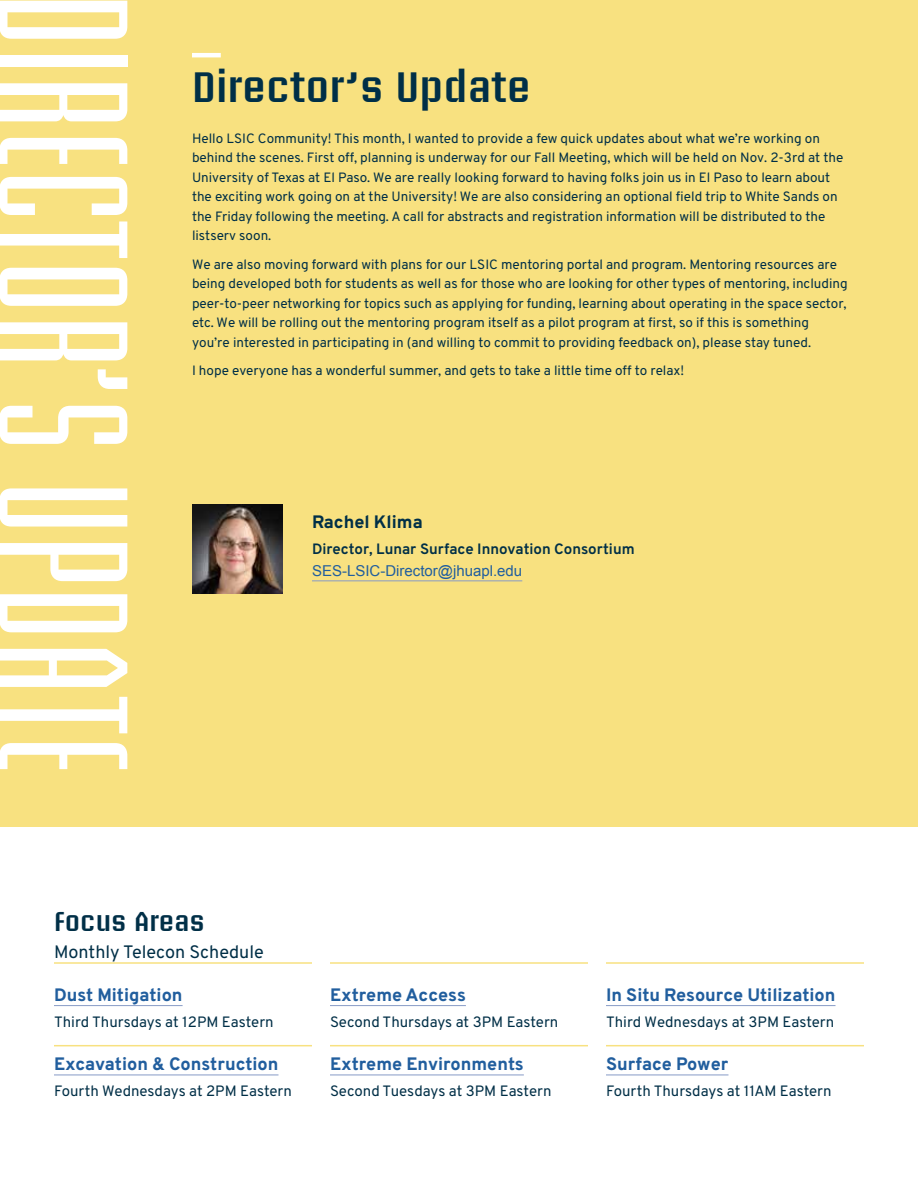
<style>
.page{position:relative;width:918px;height:1188px;background:#fff}
.page>*{position:absolute;margin:0;border:0;box-sizing:border-box;transform-origin:0 0}
.t1{font:600 condensed 154.2px "Briem Akademi Std";letter-spacing:.02em;color:#fff}
.t2{font:600 42px "Briem Akademi Std";color:#002f47}
.t3{font:600 27px "Briem Akademi Std";color:#002f47}
.t4{font:800 18px "Overpass";color:#215e9e}
.t5{font:18px "Overpass";color:#002f47}
.t6{font:800 18px "Overpass";color:#002f47}
.t7{font:15px "Overpass";color:#002f47}
.t8{font:700 15px "Overpass";color:#002f47}
.t9{font:15px "Arial";color:#215e9e}
.t10{font:13.5px/19.5px "Overpass";color:#002f47}
</style>
<div class="page">
<div style="left:0;top:0;width:918px;height:826px;background:#f8e180"></div>
<hr style="left:192px;top:53px;width:29px;height:4px;background:#fff">
<hr style="left:54px;top:1005px;width:129px;height:1px;background:#879bc6">
<hr style="left:54px;top:1075px;width:225px;height:1px;background:#879bc6">
<hr style="left:330px;top:1005px;width:136px;height:1px;background:#879bc6">
<hr style="left:330px;top:1075px;width:194px;height:1px;background:#879bc6">
<hr style="left:606px;top:1005px;width:230px;height:1px;background:#879bc6">
<hr style="left:606px;top:1075px;width:122px;height:1px;background:#879bc6">
<hr style="left:54px;top:962px;width:258px;height:2px;background:#f8e180">
<hr style="left:330px;top:962px;width:258px;height:2px;background:#f8e180">
<hr style="left:606px;top:962px;width:258px;height:2px;background:#f8e180">
<hr style="left:54px;top:1045px;width:258px;height:1px;background:#f8e180">
<hr style="left:330px;top:1045px;width:258px;height:1px;background:#f8e180">
<hr style="left:606px;top:1045px;width:258px;height:1px;background:#f8e180">
<hr style="left:312px;top:580px;width:210px;height:1px;background:#879bc6">
<img style="left:192px;top:504px;width:91px;height:89px">
<h1 class="t1" style="left:146px;top:-6px;width:780px;rotate:90deg">DIRECTOR’S UPDATE</h1>
<h2 class="t2" style="left:192px;top:64px;width:340px">Director’s Update</h2>
<p class="t10" style="left:192px;top:129px;width:653px">Hello LSIC Community! This month, I wanted to provide a few quick updates about what we’re working on behind the scenes. First off, planning is underway for our Fall Meeting, which will be held on Nov. 2-3rd at the University of Texas at El Paso. We are really looking forward to having folks join us in El Paso to learn about the exciting work going on at the University! We are also considering an optional field trip to White Sands on the Friday following the meeting. A call for abstracts and registration information will be distributed to the listserv soon.</p>
<p class="t10" style="left:192px;top:255px;width:657px">We are also moving forward with plans for our LSIC mentoring portal and program. Mentoring resources are being developed both for students as well as for those who are looking for other types of mentoring, including peer-to-peer networking for topics such as applying for funding, learning about operating in the space sector, etc. We will be rolling out the mentoring program itself as a pilot program at first, so if this is something you’re interested in participating in (and willing to commit to providing feedback on), please stay tuned.</p>
<p class="t10" style="left:192px;top:361px;width:494px">I hope everyone has a wonderful summer, and gets to take a little time off to relax!</p>
<h3 class="t6" style="left:312px;top:511px;width:112px">Rachel Klima</h3>
<p class="t8" style="left:312px;top:539px;width:324px">Director, Lunar Surface Innovation Consortium</p>
<p class="t9" style="left:312px;top:561px;width:212px">SES-LSIC-Director@jhuapl.edu</p>
<h3 class="t3" style="left:54px;top:906px;width:153px">Focus Areas</h3>
<h3 class="t5" style="left:54px;top:941px;width:211px">Monthly Telecon Schedule</h3>
<h3 class="t4" style="left:54px;top:984px;width:130px">Dust Mitigation</h3>
<p class="t7" style="left:54px;top:1012px;width:221px">Third Thursdays at 12PM Eastern</p>
<h3 class="t4" style="left:54px;top:1053px;width:226px">Excavation &amp; Construction</h3>
<p class="t7" style="left:54px;top:1082px;width:239px">Fourth Wednesdays at 2PM Eastern</p>
<h3 class="t4" style="left:330px;top:984px;width:137px">Extreme Access</h3>
<p class="t7" style="left:330px;top:1012px;width:230px">Second Thursdays at 3PM Eastern</p>
<h3 class="t4" style="left:330px;top:1053px;width:195px">Extreme Environments</h3>
<p class="t7" style="left:330px;top:1082px;width:223px">Second Tuesdays at 3PM Eastern</p>
<h3 class="t4" style="left:606px;top:984px;width:231px">In Situ Resource Utilization</h3>
<p class="t7" style="left:606px;top:1012px;width:230px">Third Wednesdays at 3PM Eastern</p>
<h3 class="t4" style="left:606px;top:1053px;width:124px">Surface Power</h3>
<p class="t7" style="left:606px;top:1082px;width:227px">Fourth Thursdays at 11AM Eastern</p>
</div>
